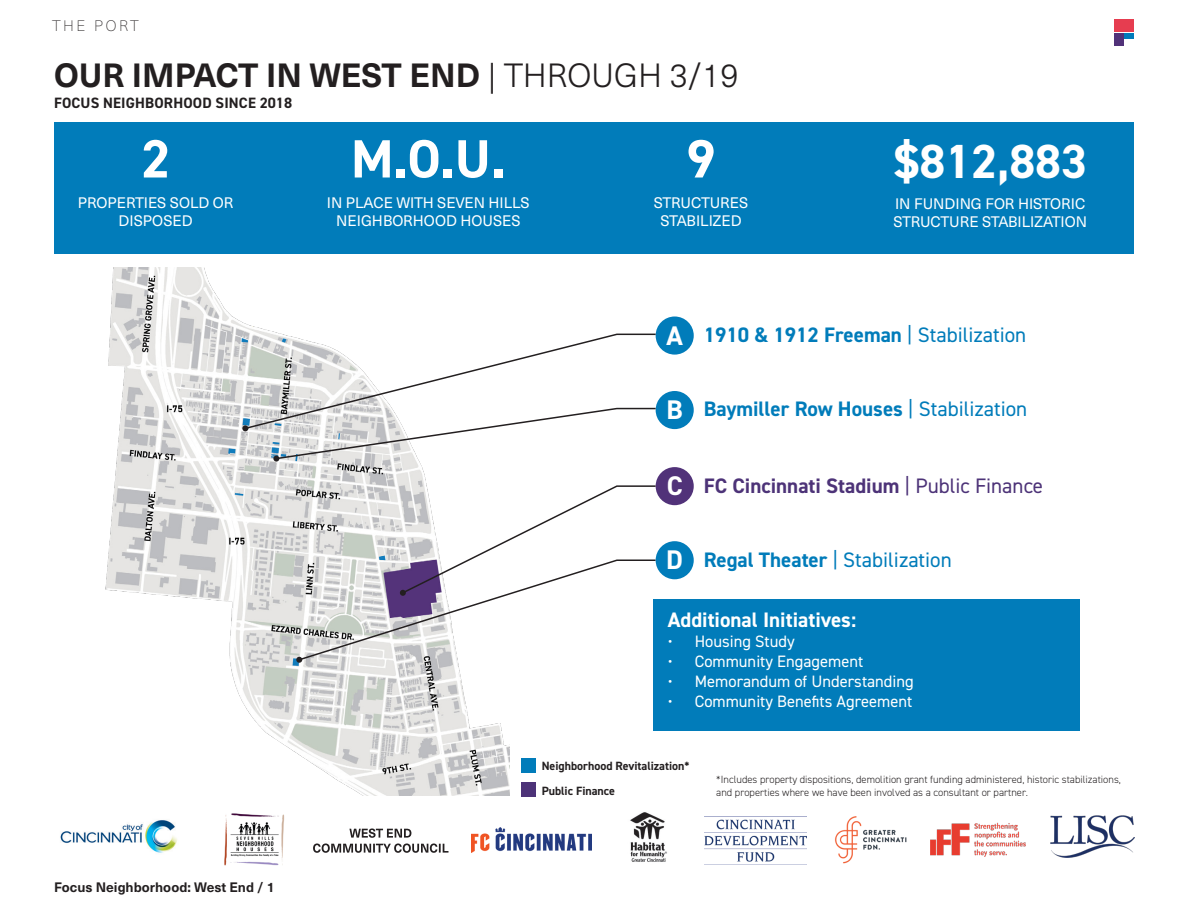
<style>
.page{position:relative;width:1188px;height:918px;background:#fff}
.page>*{position:absolute;margin:0;border:0;box-sizing:border-box;transform-origin:0 0}
.t1{font:700 54px "DIN2014";color:#fff}
.t2{font:700 48px "DIN2014";color:#fff}
.t3{font:700 33px "Neue Haas Unica W1 G";color:#231f20}
.t4{font:700 27px "DIN2014";color:#fff}
.t5{font:700 21px "DIN2014";color:#017cba}
.t6{font:700 21px "DIN2014";color:#4d3378}
.t7{font:21px "DIN2014";color:#017cba}
.t8{font:700 21px "DIN2014";color:#fff}
.t9{font:16.5px "DIN2014";color:#fff}
.t10{font:15px/18px "Neue Haas Unica W1 G";color:#fff;text-align:center}
.t11{font:700 15px "DIN2014";letter-spacing:.01em;color:#231f20}
.t12{font:100 15px "Neue Haas Unica W1 G";letter-spacing:.175em;color:#231f20}
.t13{font:700 13.5px "Neue Haas Unica W1 G";color:#231f20}
.t14{font:700 12px "DIN2014";color:#231f20}
.t15{font:300 10.5px/12.6px "DIN2014";color:#231f20}
.s1{font-weight:300}
.s2{font-weight:400}
.s3{font-weight:700}
</style>
<div class="page">
<div style="left:1125px;top:33px;width:9px;height:6px;background:#007bba"></div>
<div style="left:1114px;top:33px;width:10px;height:13px;background:#513279"></div>
<div style="left:1114px;top:20px;width:20px;height:12px;background:#e63d50"></div>
<img style="left:105px;top:267px;width:404px;height:529px">
<div style="left:54px;top:122px;width:1080px;height:132px;background:#017cba"></div>
<div style="left:656px;top:467px;width:38px;height:38px;background:#513279;border-radius:50%"></div>
<div style="left:656px;top:391px;width:38px;height:38px;background:#017cba;border-radius:50%"></div>
<svg style="left:296px;top:485px;width:361px;height:178px"></svg>
<div style="left:521px;top:758px;width:15px;height:15px;background:#017cba"></div>
<div style="left:521px;top:782px;width:15px;height:15px;background:#4d3378"></div>
<div style="left:656px;top:316px;width:38px;height:39px;background:#017cba;border-radius:50%"></div>
<div style="left:656px;top:541px;width:38px;height:38px;background:#017cba;border-radius:50%"></div>
<svg style="left:242px;top:333px;width:415px;height:129px"></svg>
<img style="left:224px;top:813px;width:61px;height:53px">
<img style="left:630px;top:812px;width:37px;height:50px">
<img style="left:1051px;top:816px;width:83px;height:41px">
<img style="left:705px;top:819px;width:102px;height:43px">
<img style="left:834px;top:816px;width:73px;height:48px">
<img style="left:930px;top:823px;width:96px;height:33px">
<img style="left:472px;top:828px;width:119px;height:25px">
<svg style="left:313px;top:844px;width:135px;height:9px"></svg>
<svg style="left:349px;top:828px;width:62px;height:10px"></svg>
<img style="left:60px;top:820px;width:117px;height:33px">
<div style="left:653px;top:599px;width:427px;height:132px;background:#017cba"></div>
<h3 class="t12" style="left:52px;top:15px;width:88px">THE PORT</h3>
<p class="t3" style="left:54px;top:51px;width:686px">OUR IMPACT IN WEST END <span class="s1">| THROUGH 3/19</span></p>
<p class="t11" style="left:54px;top:93px;width:240px">FOCUS NEIGHBORHOOD SINCE 2018</p>
<p class="t1" style="left:141px;top:123px;width:31px">2</p>
<p class="t10" style="left:78px;top:192px;width:157px">PROPERTIES SOLD OR<br>DISPOSED</p>
<p class="t1" style="left:351px;top:123px;width:156px">M.O.U.</p>
<p class="t10" style="left:327px;top:192px;width:204px">IN PLACE WITH SEVEN HILLS<br>NEIGHBORHOOD HOUSES</p>
<p class="t1" style="left:686px;top:123px;width:31px">9</p>
<p class="t10" style="left:654px;top:192px;width:96px">STRUCTURES<br>STABILIZED</p>
<p class="t2" style="left:893px;top:129px;width:195px">$812,883</p>
<p class="t10" style="left:893px;top:194px;width:195px;text-align:left">IN FUNDING FOR HISTORIC<br>STRUCTURE STABILIZATION</p>
<p class="t13" style="left:54px;top:877px;width:222px">Focus Neighborhood: West End / 1</p>
<p class="t4" style="left:667px;top:317px;width:18px">A</p>
<p class="t5" style="left:704px;top:321px;width:324px">1910 &amp; 1912 Freeman <span class="s2">| Stabilization</span></p>
<p class="t4" style="left:667px;top:392px;width:18px">B</p>
<p class="t5" style="left:704px;top:395px;width:325px">Baymiller Row Houses <span class="s2">| Stabilization</span></p>
<p class="t4" style="left:667px;top:468px;width:18px">C</p>
<p class="t6" style="left:704px;top:471px;width:341px">FC Cincinnati Stadium <span class="s2">| Public Finance</span></p>
<p class="t4" style="left:666px;top:542px;width:18px">D</p>
<p class="t7" style="left:704px;top:546px;width:249px"><span class="s3">Regal Theater</span> | Stabilization</p>
<p class="t8" style="left:668px;top:606px;width:190px">Additional Initiatives:</p>
<p class="t9" style="left:668px;top:631px;width:129px">• Housing Study</p>
<p class="t9" style="left:668px;top:651px;width:197px">• Community Engagement</p>
<p class="t9" style="left:668px;top:671px;width:248px">• Memorandum of Understanding</p>
<p class="t9" style="left:668px;top:691px;width:246px">• Community Benefits Agreement</p>
<p class="t14" style="left:542px;top:758px;width:149px">Neighborhood Revitalization*</p>
<p class="t14" style="left:542px;top:782px;width:75px">Public Finance</p>
<p class="t15" style="left:716px;top:774px;width:406px">*Includes property dispositions, demolition grant funding administered, historic stabilizations, and properties where we have been involved as a consultant or partner.</p>
</div>
